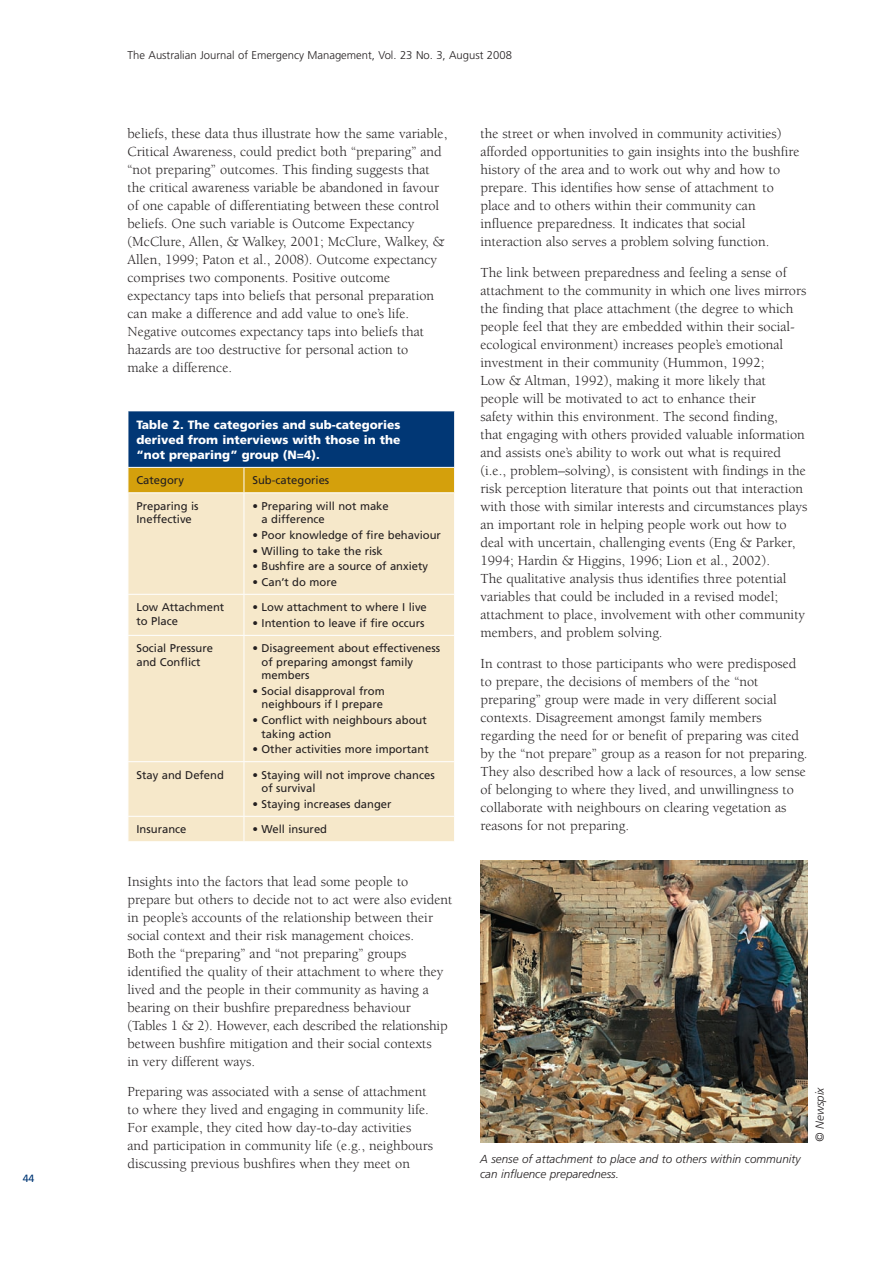
<style>
.page{position:relative;width:893px;height:1263px;background:#fff}
.page>*{position:absolute;margin:0;border:0;box-sizing:border-box;transform-origin:0 0}
.t1{font:14.25px/18px "Berkeley";color:#231f20}
.t2{font:900 12px/15px "Frutiger";color:#fff;text-align:justify}
.t3{font:italic 300 11.7px/15px "Frutiger";color:#231f20}
.t4{font:11.25px/13.5px "Frutiger";color:#231f20}
.t5{font:300 11.25px "Frutiger";color:#231f20}
.t6{font:10.5px "Frutiger";color:#013775}
</style>
<div class="page">
<div style="left:128px;top:411px;width:327px;height:56px;background:#013775"></div>
<div style="left:129px;top:493px;width:325px;height:348px;background:#f6e8ca"></div>
<hr style="left:128px;top:411px;width:1px;height:56px;background:#fff">
<hr style="left:454px;top:411px;width:1px;height:56px;background:#fff">
<hr style="left:244px;top:493px;width:1px;height:101px;background:#fff">
<hr style="left:128px;top:594px;width:116px;height:1px;background:#fff">
<hr style="left:244px;top:594px;width:211px;height:1px;background:#fff">
<hr style="left:244px;top:595px;width:1px;height:40px;background:#fff">
<hr style="left:128px;top:635px;width:116px;height:1px;background:#fff">
<hr style="left:244px;top:635px;width:211px;height:1px;background:#fff">
<hr style="left:244px;top:636px;width:1px;height:125px;background:#fff">
<hr style="left:128px;top:761px;width:116px;height:1px;background:#fff">
<hr style="left:244px;top:761px;width:211px;height:1px;background:#fff">
<hr style="left:244px;top:762px;width:1px;height:54px;background:#fff">
<hr style="left:128px;top:816px;width:116px;height:1px;background:#fff">
<svg style="left:128px;top:817px;width:1px;height:24px"></svg>
<hr style="left:244px;top:816px;width:211px;height:1px;background:#fff">
<svg style="left:244px;top:817px;width:1px;height:24px"></svg>
<div style="left:128px;top:467px;width:327px;height:26px;background:#d4a00c"></div>
<hr style="left:244px;top:492px;width:211px;height:1px;background:#fff">
<img style="left:480px;top:860px;width:327px;height:282px">
<p class="t6" style="left:23px;top:1172px;width:13px">44</p>
<p class="t5" style="left:128px;top:49px;width:386px">The Australian Journal of Emergency Management, Vol. 23 No. 3, August 2008</p>
<p class="t1" style="left:128px;top:125px;width:321px">beliefs, these data thus illustrate how the same variable, Critical Awareness, could predict both “preparing” and “not preparing” outcomes. This finding suggests that the critical awareness variable be abandoned in favour of one capable of differentiating between these control beliefs. One such variable is Outcome Expectancy (McClure, Allen, &amp; Walkey, 2001; McClure, Walkey, &amp; Allen, 1999; Paton et al., 2008). Outcome expectancy comprises two components. Positive outcome expectancy taps into beliefs that personal preparation can make a difference and add value to one’s life.<br>Negative outcomes expectancy taps into beliefs that hazards are too destructive for personal action to<br>make a difference.</p>
<p class="t2" style="left:136px;top:417px;width:266px">Table 2. The categories and sub-categories derived from interviews with those in the “not preparing” group (N=4).</p>
<p class="t4" style="left:136px;top:474px;width:49px">Category</p>
<p class="t4" style="left:252px;top:474px;width:78px">Sub-categories</p>
<p class="t4" style="left:136px;top:499px;width:64px">Preparing is<br>Ineffective</p>
<p class="t4" style="left:262px;top:499px;width:129px;text-indent:-9px">• Preparing will not make a difference</p>
<p class="t4" style="left:252px;top:528px;width:190px">• Poor knowledge of fire behaviour</p>
<p class="t4" style="left:252px;top:544px;width:132px">• Willing to take the risk</p>
<p class="t4" style="left:252px;top:559px;width:177px">• Bushfire are a source of anxiety</p>
<p class="t4" style="left:252px;top:575px;width:86px">• Can’t do more</p>
<p class="t4" style="left:136px;top:601px;width:89px">Low Attachment to Place</p>
<p class="t4" style="left:252px;top:601px;width:176px">• Low attachment to where I live</p>
<p class="t4" style="left:252px;top:616px;width:173px">• Intention to leave if fire occurs</p>
<p class="t4" style="left:136px;top:642px;width:78px">Social Pressure and Conflict</p>
<p class="t4" style="left:262px;top:642px;width:180px;text-indent:-9px">• Disagreement about effectiveness of preparing amongst family members</p>
<p class="t4" style="left:252px;top:684px;width:134px;text-align:right">• Social disapproval from neighbours if I prepare</p>
<p class="t4" style="left:262px;top:713px;width:167px;text-indent:-9px">• Conflict with neighbours about taking action</p>
<p class="t4" style="left:252px;top:743px;width:178px">• Other activities more important</p>
<p class="t4" style="left:136px;top:768px;width:89px">Stay and Defend</p>
<p class="t4" style="left:262px;top:768px;width:175px;text-indent:-9px">• Staying will not improve chances of survival</p>
<p class="t4" style="left:252px;top:797px;width:141px">• Staying increases danger</p>
<p class="t4" style="left:136px;top:823px;width:52px">Insurance</p>
<p class="t4" style="left:252px;top:823px;width:76px">• Well insured</p>
<p class="t1" style="left:128px;top:872px;width:326px">Insights into the factors that lead some people to prepare but others to decide not to act were also evident in people’s accounts of the relationship between their social context and their risk management choices.<br>Both the “preparing” and “not preparing” groups identified the quality of their attachment to where they lived and the people in their community as having a bearing on their bushfire preparedness behaviour (Tables 1 &amp; 2). However, each described the relationship between bushfire mitigation and their social contexts<br>in very different ways.</p>
<p class="t1" style="left:128px;top:1083px;width:307px">Preparing was associated with a sense of attachment to where they lived and engaging in community life.<br>For example, they cited how day-to-day activities and participation in community life (e.g., neighbours discussing previous bushfires when they meet on</p>
<p class="t1" style="left:480px;top:125px;width:321px">the street or when involved in community activities) afforded opportunities to gain insights into the bushfire history of the area and to work out why and how to prepare. This identifies how sense of attachment to place and to others within their community can influence preparedness. It indicates that social interaction also serves a problem solving function.</p>
<p class="t1" style="left:480px;top:264px;width:328px">The link between preparedness and feeling a sense of attachment to the community in which one lives mirrors the finding that place attachment (the degree to which people feel that they are embedded within their social&shy;ecological environment) increases people’s emotional investment in their community (Hummon, 1992;<br>Low &amp; Altman, 1992), making it more likely that people will be motivated to act to enhance their<br>safety within this environment. The second finding,<br>that engaging with others provided valuable information and assists one’s ability to work out what is required (i.e., problem–solving), is consistent with findings in the risk perception literature that points out that interaction with those with similar interests and circumstances plays an important role in helping people work out how to deal with uncertain, challenging events (Eng &amp; Parker, 1994; Hardin &amp; Higgins, 1996; Lion et al., 2002).<br>The qualitative analysis thus identifies three potential variables that could be included in a revised model; attachment to place, involvement with other community members, and problem solving.</p>
<p class="t1" style="left:480px;top:654px;width:329px">In contrast to those participants who were predisposed to prepare, the decisions of members of the “not preparing” group were made in very different social contexts. Disagreement amongst family members regarding the need for or benefit of preparing was cited by the “not prepare” group as a reason for not preparing.<br>They also described how a lack of resources, a low sense of belonging to where they lived, and unwillingness to collaborate with neighbours on clearing vegetation as reasons for not preparing.</p>
<p class="t3" style="left:480px;top:1151px;width:322px">A sense of attachment to place and to others within community can influence preparedness.</p>
<p class="t3" style="left:812px;top:1142px;width:57px;rotate:-90deg">© Newspix</p>
</div>
